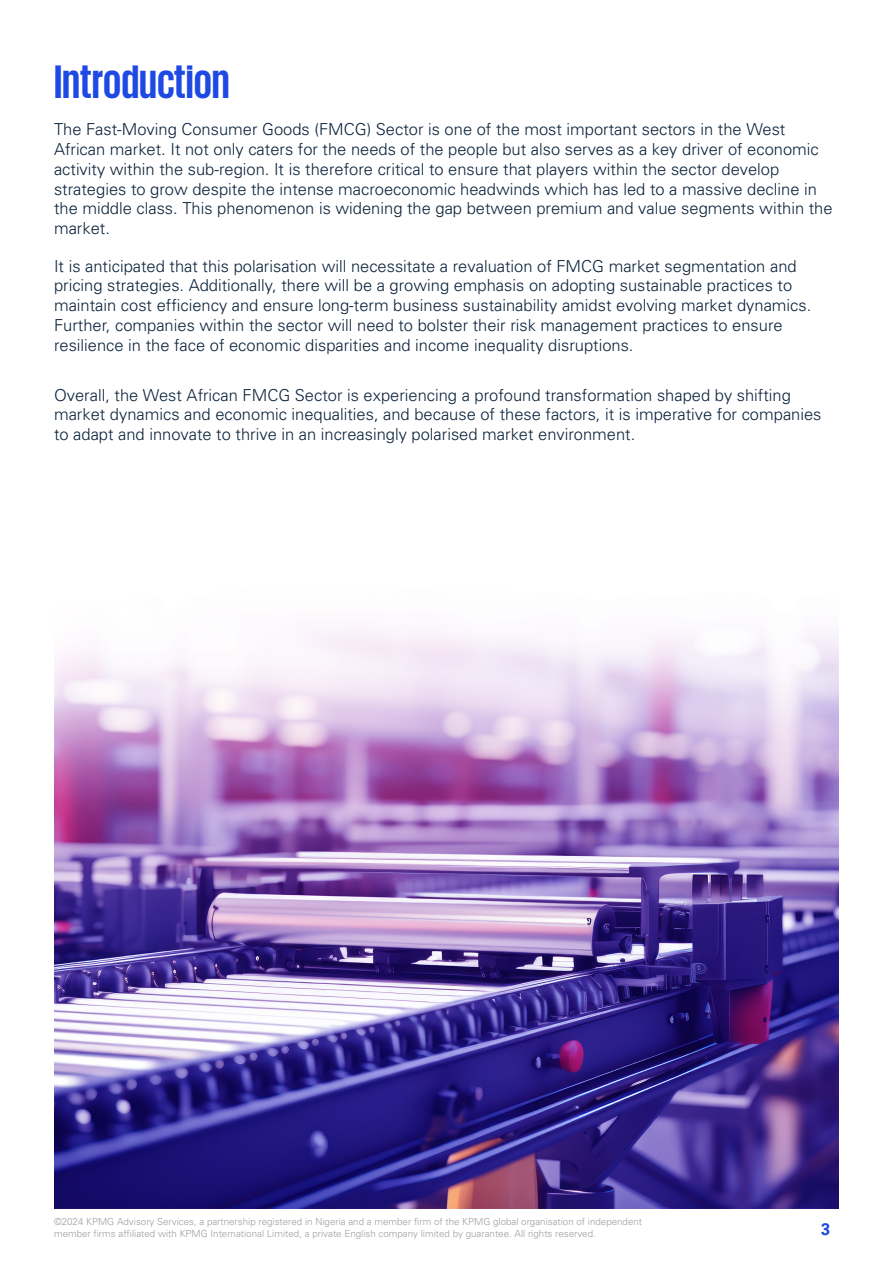
<style>
.page{position:relative;width:893px;height:1263px;background:#fff}
.page>*{position:absolute;margin:0;border:0;box-sizing:border-box;transform-origin:0 0}
.t1{font:700 48px "KPMG";color:#1e49e2}
.t2{font:300 16.5px "Univers";color:#0c233c}
.t3{font:700 16.5px "Univers";color:#1e49e2}
.t4{font:300 9.75px/11.7px "Univers";color:#9d9fa2}
</style>
<div class="page">
<img style="left:54px;top:627px;width:785px;height:582px">
<p class="t1" style="left:54px;top:57px;width:177px">Introduction</p>
<p class="t2" style="left:54px;top:119px;width:733px">The Fast-Moving Consumer Goods (FMCG) Sector is one of the most important sectors in the West</p>
<p class="t2" style="left:54px;top:139px;width:766px">African market. It not only caters for the needs of the people but also serves as a key driver of economic</p>
<p class="t2" style="left:54px;top:159px;width:727px">activity within the sub-region. It is therefore critical to ensure that players within the sector develop</p>
<p class="t2" style="left:54px;top:179px;width:764px">strategies to grow despite the intense macroeconomic headwinds which has led to a massive decline in</p>
<p class="t2" style="left:54px;top:199px;width:780px">the middle class. This phenomenon is widening the gap between premium and value segments within the</p>
<p class="t2" style="left:54px;top:218px;width:57px">market.</p>
<p class="t2" style="left:54px;top:256px;width:744px">It is anticipated that this polarisation will necessitate a revaluation of FMCG market segmentation and</p>
<p class="t2" style="left:54px;top:275px;width:740px">pricing strategies. Additionally, there will be a growing emphasis on adopting sustainable practices to</p>
<p class="t2" style="left:54px;top:295px;width:759px">maintain cost efficiency and ensure long-term business sustainability amidst evolving market dynamics.</p>
<p class="t2" style="left:54px;top:315px;width:730px">Further, companies within the sector will need to bolster their risk management practices to ensure</p>
<p class="t2" style="left:54px;top:335px;width:581px">resilience in the face of economic disparities and income inequality disruptions.</p>
<p class="t2" style="left:54px;top:385px;width:738px">Overall, the West African FMCG Sector is experiencing a profound transformation shaped by shifting</p>
<p class="t2" style="left:54px;top:405px;width:769px">market dynamics and economic inequalities, and because of these factors, it is imperative for companies</p>
<p class="t2" style="left:54px;top:424px;width:583px">to adapt and innovate to thrive in an increasingly polarised market environment.</p>
<p class="t4" style="left:54px;top:1216px;width:590px">©2024 KPMG Advisory Services, a partnership registered in Nigeria and a member firm of the KPMG global organisation of independent member firms affiliated with KPMG International Limited, a private English company limited by guarantee. All rights reserved.</p>
<p class="t3" style="left:821px;top:1219px;width:11px">3</p>
</div>
